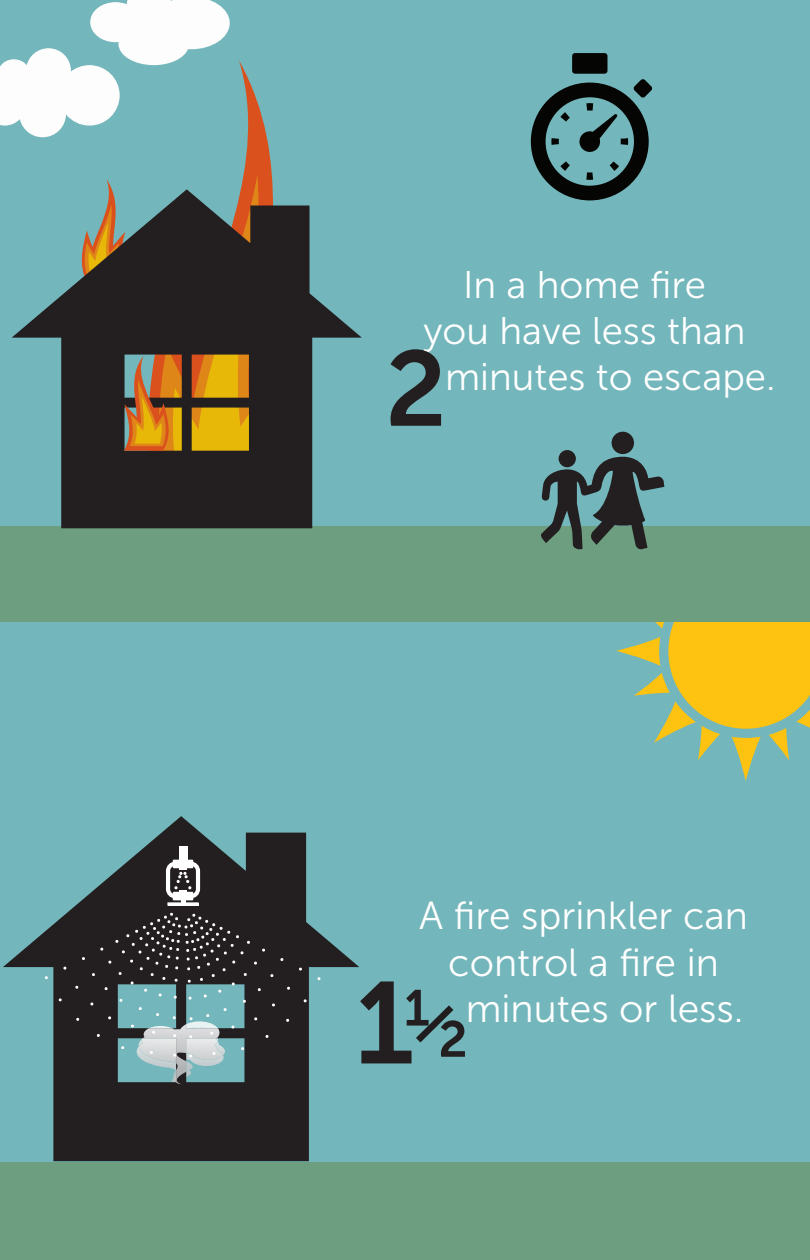
<style>
.page{position:relative;width:810px;height:1260px;background:#73b6bb}
.page>*{position:absolute;margin:0;border:0;box-sizing:border-box;transform-origin:0 0}
.t1{font:106px "Museo Sans 700";color:#231f20}
.t2{font:39px "Museo Sans 300";color:#fff}
.t3{font:38.5px "Museo Sans 300";color:#fff}
</style>
<div class="page">
<svg style="left:616px;top:622px;width:194px;height:159px"></svg>
<svg style="left:0;top:0;width:230px;height:137px"></svg>
<div style="left:572px;top:53px;width:36px;height:21px;background:#050504;border-radius:3px"></div>
<svg style="left:531px;top:79px;width:121px;height:121px"></svg>
<svg style="left:360px;top:981px;width:105px;height:82px"></svg>
<div style="left:0;top:527px;width:810px;height:95px;background:#6e9e80"></div>
<svg style="left:135px;top:60px;width:137px;height:114px"></svg>
<svg style="left:12px;top:189px;width:350px;height:339px"></svg>
<svg style="left:78px;top:179px;width:193px;height:311px;background:#514630"></svg>
<div style="left:612px;top:432px;width:22px;height:22px;background:#231f20;border-radius:50%"></div>
<svg style="left:540px;top:457px;width:124px;height:93px"></svg>
<div style="left:559px;top:450px;width:17px;height:17px;background:#231f20;border-radius:50%"></div>
<div style="left:0;top:1162px;width:810px;height:98px;background:#6e9e80"></div>
<svg style="left:3px;top:816px;width:356px;height:345px"></svg>
<svg style="left:303px;top:999px;width:4px;height:4px"></svg>
<svg style="left:317px;top:977px;width:4px;height:3px"></svg>
<svg style="left:299px;top:967px;width:3px;height:4px"></svg>
<svg style="left:59px;top:998px;width:3px;height:4px"></svg>
<svg style="left:63px;top:966px;width:4px;height:4px"></svg>
<svg style="left:75px;top:913px;width:215px;height:171px"></svg>
<div style="left:179px;top:846px;width:8px;height:19px;background:#fff"></div>
<div style="left:173px;top:860px;width:20px;height:8px;background:#fff"></div>
<svg style="left:166px;top:862px;width:34px;height:41px"></svg>
<div style="left:168px;top:903px;width:30px;height:3px;border:1px solid #fff"></div>
<p class="t3" style="left:463px;top:264px;width:245px">In a home fire</p>
<p class="t3" style="left:423px;top:310px;width:324px">you have less than</p>
<p class="t3" style="left:445px;top:356px;width:332px">minutes to escape.</p>
<h1 class="t1" style="left:385px;top:330px;width:63px">2</h1>
<p class="t2" style="left:419px;top:894px;width:330px">A fire sprinkler can</p>
<p class="t2" style="left:448px;top:941px;width:272px">control a fire in</p>
<p class="t2" style="left:466px;top:988px;width:279px">minutes or less.</p>
</div>
